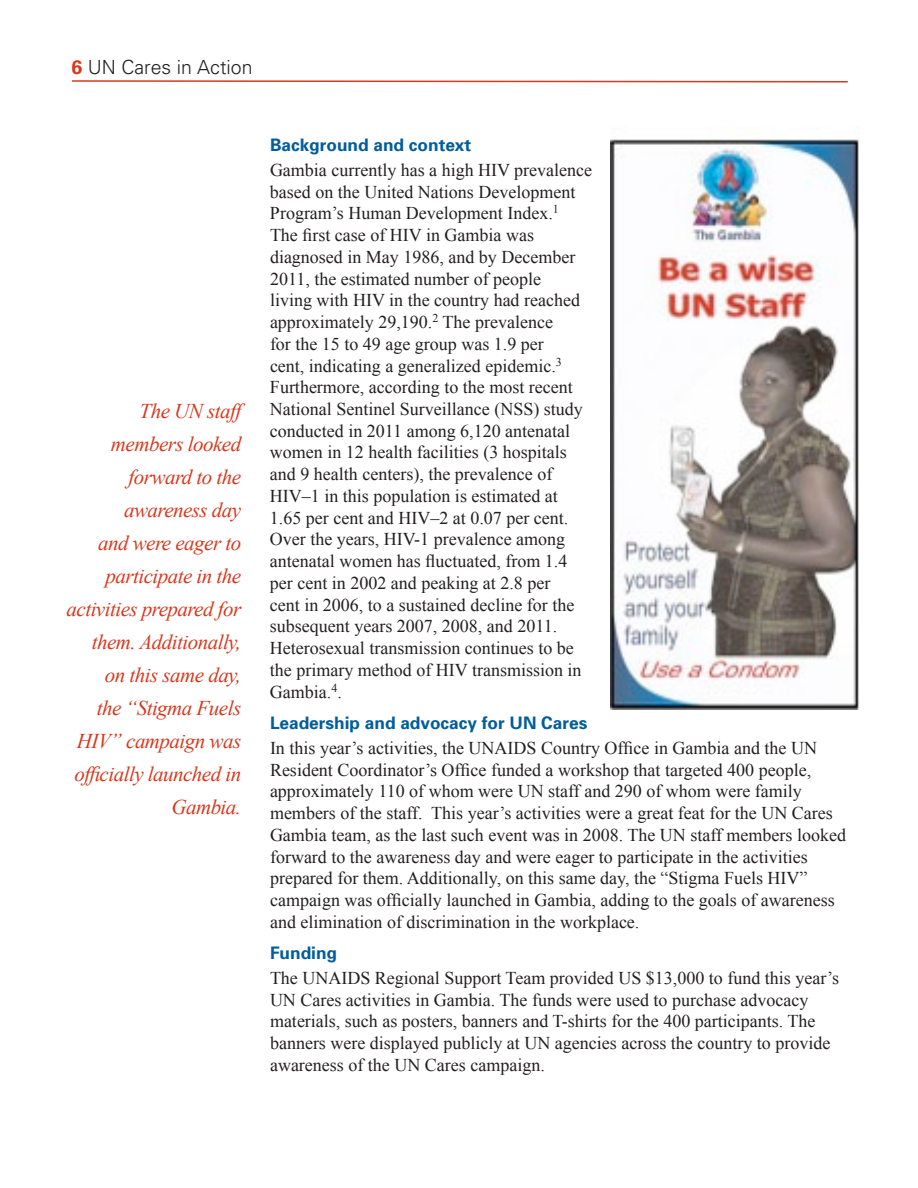
<style>
.page{position:relative;width:918px;height:1188px;background:#fff}
.page>*{position:absolute;margin:0;border:0;box-sizing:border-box;transform-origin:0 0}
.t1{font:italic 21px/33px "Times New Roman";letter-spacing:-.025em;color:#d8381e;text-align:right}
.t2{font:300 19.5px "Univers";color:#231f20}
.t3{font:18px/21.8px "Times New Roman";color:#231f20}
.t4{font:700 17.25px "Univers";color:#005d9c}
.s1{font-weight:700;color:#d8381e}
</style>
<div class="page">
<svg style="left:72px;top:80px;width:776px;height:3px"></svg>
<img style="left:610px;top:139px;width:249px;height:570px">
<p class="t2" style="left:72px;top:55px;width:182px"><span class="s1">6</span> UN Cares in Action</p>
<p class="t1" style="left:67px;top:394px;width:176px">The UN staff members looked forward to the awareness day<br>and were eager to participate in the activities prepared for them. Additionally, on this same day,<br>the “Stigma Fuels<br>HIV” campaign was officially launched in<br>Gambia.</p>
<p class="t4" style="left:270px;top:134px;width:203px">Background and context</p>
<p class="t3" style="left:270px;top:159px;width:324px">Gambia currently has a high HIV prevalence based on the United Nations Development Program’s Human Development Index.<sup>1<br></sup>The first case of HIV in Gambia was diagnosed in May 1986, and by December 2011, the estimated number of people<br>living with HIV in the country had reached approximately 29,190.<sup>2</sup> The prevalence<br>for the 15 to 49 age group was 1.9 per<br>cent, indicating a generalized epidemic.<sup>3<br></sup>Furthermore, according to the most recent National Sentinel Surveillance (NSS) study conducted in 2011 among 6,120 antenatal women in 12 health facilities (3 hospitals and 9 health centers), the prevalence of HIV–1 in this population is estimated at 1.65 per cent and HIV–2 at 0.07 per cent.<br>Over the years, HIV-1 prevalence among antenatal women has fluctuated, from 1.4 per cent in 2002 and peaking at 2.8 per<br>cent in 2006, to a sustained decline for the subsequent years 2007, 2008, and 2011.<br>Heterosexual transmission continues to be the primary method of HIV transmission in Gambia.<sup>4</sup>.</p>
<p class="t4" style="left:270px;top:712px;width:319px">Leadership and advocacy for UN Cares</p>
<p class="t3" style="left:270px;top:737px;width:578px">In this year’s activities, the UNAIDS Country Office in Gambia and the UN Resident Coordinator’s Office funded a workshop that targeted 400 people, approximately 110 of whom were UN staff and 290 of whom were family members of the staff. This year’s activities were a great feat for the UN Cares Gambia team, as the last such event was in 2008. The UN staff members looked forward to the awareness day and were eager to participate in the activities prepared for them. Additionally, on this same day, the “Stigma Fuels HIV” campaign was officially launched in Gambia, adding to the goals of awareness and elimination of discrimination in the workplace.</p>
<p class="t4" style="left:270px;top:942px;width:69px">Funding</p>
<p class="t3" style="left:270px;top:967px;width:571px">The UNAIDS Regional Support Team provided US $13,000 to fund this year’s UN Cares activities in Gambia. The funds were used to purchase advocacy materials, such as posters, banners and T-shirts for the 400 participants. The banners were displayed publicly at UN agencies across the country to provide awareness of the UN Cares campaign.</p>
</div>
